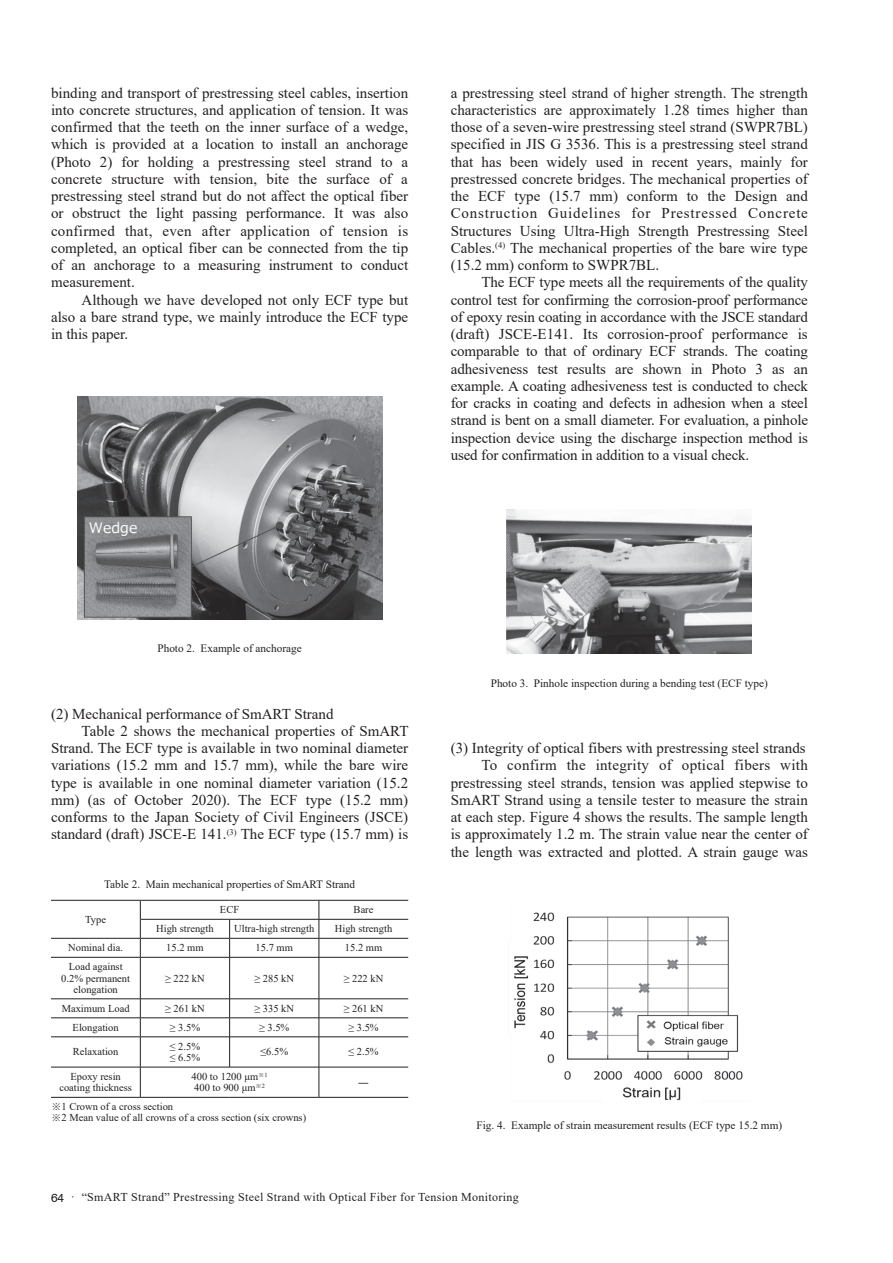
<style>
.page{position:relative;width:893px;height:1263px;background:#fff}
.page>*{position:absolute;margin:0;border:0;box-sizing:border-box;transform-origin:0 0}
.t1{font:15px/17.2px "Times New Roman";color:#231f20;text-align:justify}
.t2{font:14.4px "Meiryo";color:#fff}
.t3{font:12px "Times New Roman";letter-spacing:.025em;color:#231f20}
.t4{font:11.25px "Times New Roman";color:#231f20}
.t5{font:10.5px/11.2px "Times New Roman";color:#231f20}
.s1{font-family:"Swiss 721 BT"}
</style>
<div class="page">
<img style="left:507px;top:509px;width:245px;height:144px">
<img style="left:514px;top:912px;width:229px;height:188px">
<img style="left:77px;top:397px;width:305px;height:223px">
<hr style="left:141px;top:919px;width:89px;height:1px;background:#231f20">
<hr style="left:230px;top:919px;width:89px;height:1px;background:#231f20">
<hr style="left:319px;top:919px;width:89px;height:1px;background:#231f20">
<svg style="left:229px;top:919px;width:1px;height:38px"></svg>
<svg style="left:319px;top:901px;width:1px;height:56px"></svg>
<hr style="left:51px;top:957px;width:89px;height:1px;background:#231f20">
<hr style="left:141px;top:957px;width:89px;height:1px;background:#231f20">
<hr style="left:230px;top:957px;width:89px;height:1px;background:#231f20">
<hr style="left:229px;top:957px;width:1px;height:42px;background:#231f20">
<hr style="left:319px;top:957px;width:89px;height:1px;background:#231f20">
<hr style="left:319px;top:957px;width:1px;height:42px;background:#231f20">
<hr style="left:51px;top:998px;width:89px;height:1px;background:#231f20">
<hr style="left:141px;top:998px;width:89px;height:1px;background:#231f20">
<hr style="left:230px;top:998px;width:89px;height:1px;background:#231f20">
<hr style="left:319px;top:998px;width:89px;height:1px;background:#231f20">
<hr style="left:51px;top:1017px;width:89px;height:1px;background:#231f20">
<hr style="left:141px;top:1017px;width:89px;height:1px;background:#231f20">
<hr style="left:230px;top:1017px;width:89px;height:1px;background:#231f20">
<svg style="left:229px;top:999px;width:1px;height:37px"></svg>
<hr style="left:319px;top:1017px;width:89px;height:1px;background:#231f20">
<svg style="left:319px;top:999px;width:1px;height:37px"></svg>
<hr style="left:51px;top:1036px;width:89px;height:1px;background:#231f20">
<hr style="left:141px;top:1036px;width:89px;height:1px;background:#231f20">
<hr style="left:230px;top:1036px;width:89px;height:1px;background:#231f20">
<hr style="left:229px;top:1037px;width:1px;height:30px;background:#231f20">
<hr style="left:319px;top:1036px;width:89px;height:1px;background:#231f20">
<hr style="left:319px;top:1037px;width:1px;height:30px;background:#231f20">
<hr style="left:51px;top:1067px;width:89px;height:1px;background:#231f20">
<hr style="left:141px;top:1067px;width:89px;height:1px;background:#231f20">
<hr style="left:230px;top:1067px;width:89px;height:1px;background:#231f20">
<hr style="left:319px;top:1067px;width:89px;height:1px;background:#231f20">
<hr style="left:319px;top:1067px;width:1px;height:30px;background:#231f20">
<hr style="left:51px;top:900px;width:89px;height:1px;background:#231f20">
<hr style="left:140px;top:900px;width:90px;height:1px;background:#231f20">
<hr style="left:230px;top:900px;width:89px;height:1px;background:#231f20">
<hr style="left:319px;top:900px;width:89px;height:1px;background:#231f20">
<hr style="left:51px;top:1097px;width:89px;height:1px;background:#231f20">
<hr style="left:140px;top:1097px;width:90px;height:1px;background:#231f20">
<hr style="left:230px;top:1097px;width:89px;height:1px;background:#231f20">
<hr style="left:319px;top:1097px;width:89px;height:1px;background:#231f20">
<svg style="left:140px;top:901px;width:1px;height:56px"></svg>
<hr style="left:140px;top:957px;width:1px;height:42px;background:#231f20">
<svg style="left:140px;top:999px;width:1px;height:38px"></svg>
<hr style="left:140px;top:1037px;width:1px;height:30px;background:#231f20">
<hr style="left:140px;top:1067px;width:1px;height:30px;background:#231f20">
<hr style="left:51px;top:938px;width:89px;height:1px;background:#231f20">
<hr style="left:140px;top:938px;width:90px;height:1px;background:#231f20">
<hr style="left:230px;top:938px;width:89px;height:1px;background:#231f20">
<hr style="left:319px;top:938px;width:89px;height:1px;background:#231f20">
<p class="t1" style="left:51px;top:83px;width:359px">binding and transport of prestressing steel cables, insertion into concrete structures, and application of tension. It was confirmed that the teeth on the inner surface of a wedge, which is provided at a location to install an anchorage (Photo 2) for holding a prestressing steel strand to a concrete structure with tension, bite the surface of a prestressing steel strand but do not affect the optical fiber or obstruct the light passing performance. It was also confirmed that, even after application of tension is completed, an optical fiber can be connected from the tip of an anchorage to a measuring instrument to conduct measurement.</p>
<p class="t1" style="left:51px;top:290px;width:359px;text-indent:31px">Although we have developed not only ECF type but also a bare strand type, we mainly introduce the ECF type in this paper.</p>
<p class="t2" style="left:89px;top:518px;width:50px">Wedge</p>
<p class="t1" style="left:451px;top:83px;width:359px">a prestressing steel strand of higher strength. The strength characteristics are approximately 1.28 times higher than those of a seven-wire prestressing steel strand (SWPR7BL) specified in JIS G 3536. This is a prestressing steel strand that has been widely used in recent years, mainly for prestressed concrete bridges. The mechanical properties of the ECF type (15.7 mm) conform to the Design and Construction Guidelines for Prestressed Concrete Structures Using Ultra-High Strength Prestressing Steel Cables.<sup>(4)</sup> The mechanical properties of the bare wire type (15.2 mm) conform to SWPR7BL.</p>
<p class="t1" style="left:451px;top:273px;width:359px;text-indent:31px">The ECF type meets all the requirements of the quality control test for confirming the corrosion-proof performance of epoxy resin coating in accordance with the JSCE standard (draft) JSCE-E141. Its corrosion-proof performance is comparable to that of ordinary ECF strands. The coating adhesiveness test results are shown in Photo 3 as an example. A coating adhesiveness test is conducted to check for cracks in coating and defects in adhesion when a steel strand is bent on a small diameter. For evaluation, a pinhole inspection device using the discharge inspection method is used for confirmation in addition to a visual check.</p>
<p class="t4" style="left:157px;top:641px;width:146px">Photo 2. Example of anchorage</p>
<p class="t1" style="left:51px;top:704px;width:284px">(2) Mechanical performance of SmART Strand</p>
<p class="t1" style="left:82px;top:722px;width:328px">Table 2 shows the mechanical properties of SmART</p>
<p class="t1" style="left:51px;top:739px;width:359px">Strand. The ECF type is available in two nominal diameter</p>
<p class="t1" style="left:51px;top:756px;width:359px">variations (15.2 mm and 15.7 mm), while the bare wire</p>
<p class="t1" style="left:51px;top:773px;width:359px">type is available in one nominal diameter variation (15.2</p>
<p class="t1" style="left:51px;top:791px;width:359px">mm) (as of October 2020). The ECF type (15.2 mm)</p>
<p class="t1" style="left:51px;top:808px;width:359px">conforms to the Japan Society of Civil Engineers (JSCE)</p>
<p class="t1" style="left:51px;top:825px;width:359px">standard (draft) JSCE-E 141.<sup>(3)</sup> The ECF type (15.7 mm) is</p>
<p class="t4" style="left:104px;top:876px;width:253px">Table 2. Main mechanical properties of SmART Strand</p>
<p class="t5" style="left:85px;top:913px;width:22px">Type</p>
<p class="t5" style="left:220px;top:904px;width:21px">ECF</p>
<p class="t5" style="left:354px;top:904px;width:21px">Bare</p>
<p class="t5" style="left:156px;top:923px;width:59px">High strength</p>
<p class="t5" style="left:234px;top:923px;width:82px">Ultra-high strength</p>
<p class="t5" style="left:335px;top:923px;width:59px">High strength</p>
<p class="t5" style="left:68px;top:942px;width:56px">Nominal dia.</p>
<p class="t5" style="left:166px;top:942px;width:39px">15.2 mm</p>
<p class="t5" style="left:256px;top:942px;width:39px">15.7 mm</p>
<p class="t5" style="left:345px;top:942px;width:39px">15.2 mm</p>
<p class="t5" style="left:61px;top:961px;width:70px;text-align:center">Load against<br>0.2% permanent elongation</p>
<p class="t5" style="left:165px;top:972px;width:41px">≥ 222 kN</p>
<p class="t5" style="left:254px;top:972px;width:41px">≥ 285 kN</p>
<p class="t5" style="left:344px;top:972px;width:41px">≥ 222 kN</p>
<p class="t5" style="left:62px;top:1002px;width:69px">Maximum Load</p>
<p class="t5" style="left:165px;top:1002px;width:41px">≥ 261 kN</p>
<p class="t5" style="left:254px;top:1002px;width:41px">≥ 335 kN</p>
<p class="t5" style="left:344px;top:1002px;width:41px">≥ 261 kN</p>
<p class="t5" style="left:73px;top:1021px;width:48px">Elongation</p>
<p class="t5" style="left:170px;top:1021px;width:32px">≥ 3.5%</p>
<p class="t5" style="left:259px;top:1021px;width:32px">≥ 3.5%</p>
<p class="t5" style="left:348px;top:1021px;width:32px">≥ 3.5%</p>
<p class="t5" style="left:73px;top:1046px;width:47px">Relaxation</p>
<p class="t5" style="left:170px;top:1040px;width:32px">≤ 2.5% ≤ 6.5%</p>
<p class="t5" style="left:260px;top:1046px;width:29px">≤6.5%</p>
<p class="t5" style="left:348px;top:1046px;width:32px">≤ 2.5%</p>
<p class="t5" style="left:59px;top:1070px;width:74px;text-align:center">Epoxy resin coating thickness</p>
<p class="t5" style="left:192px;top:1070px;width:78px">400 to 1200 μm<sup>※1<br></sup>400 to 900 μm<sup>※2</sup></p>
<p class="t5" style="left:358px;top:1076px;width:12px">―</p>
<p class="t5" style="left:51px;top:1100px;width:257px">※1 Crown of a cross section<br>※2 Mean value of all crowns of a cross section (six crowns)</p>
<p class="t4" style="left:491px;top:675px;width:279px">Photo 3. Pinhole inspection during a bending test (ECF type)</p>
<p class="t1" style="left:451px;top:739px;width:359px;text-align:right">(3) Integrity of optical fibers with prestressing steel strands To confirm the integrity of optical fibers with prestressing steel strands, tension was applied stepwise to SmART Strand using a tensile tester to measure the strain at each step. Figure 4 shows the results. The sample length is approximately 1.2 m. The strain value near the center of the length was extracted and plotted. A strain gauge was</p>
<p class="t4" style="left:477px;top:1117px;width:307px">Fig. 4. Example of strain measurement results (ECF type 15.2 mm)</p>
<p class="t3" style="left:51px;top:1189px;width:469px"><span class="s1">64</span> · “SmART Strand” Prestressing Steel Strand with Optical Fiber for Tension Monitoring</p>
</div>
